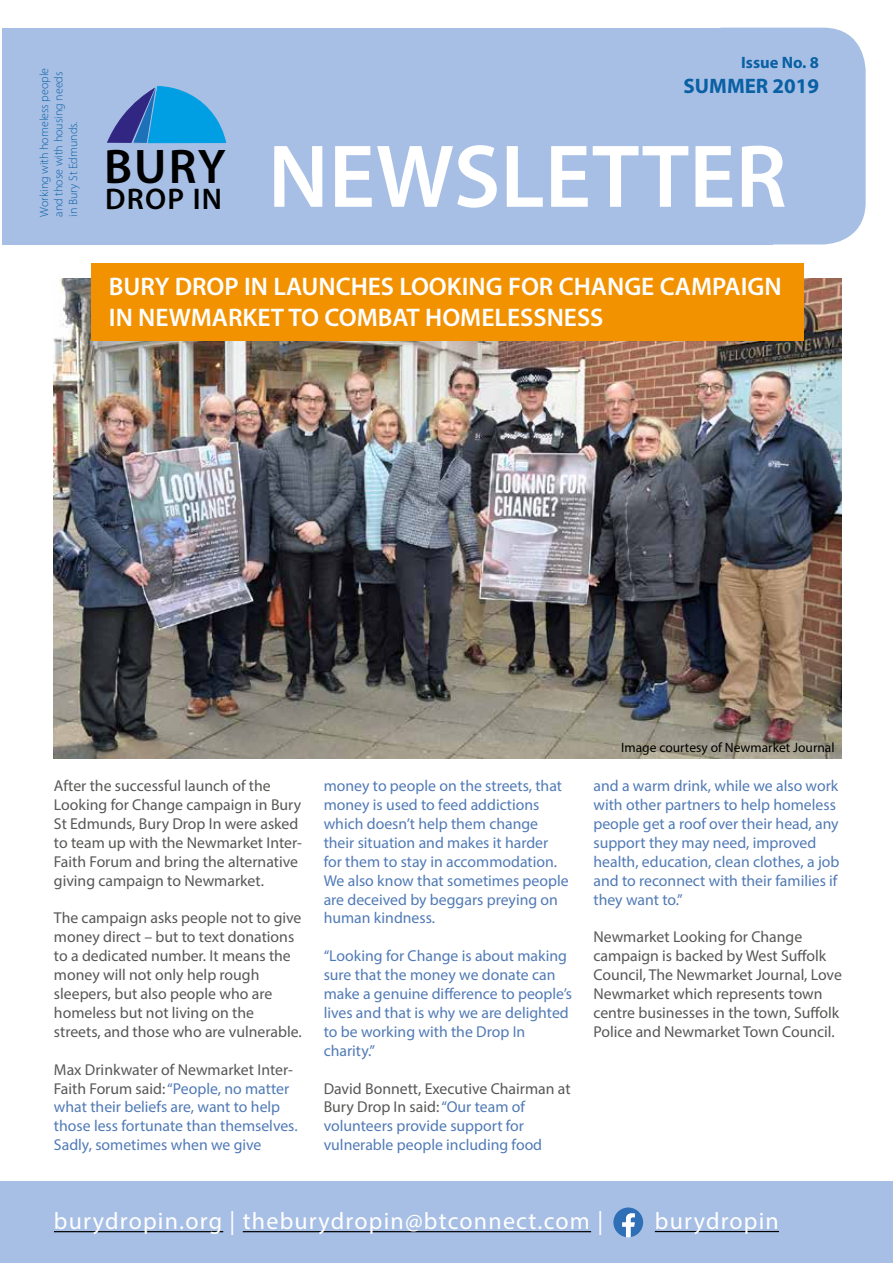
<style>
.page{position:relative;width:893px;height:1263px;background:#fff}
.page>*{position:absolute;margin:0;border:0;box-sizing:border-box;transform-origin:0 0}
.t1{font:600 90px "Myriad Pro";color:#fff}
.t2{font:600 48.9px "Myriad Pro";color:#000}
.t3{font:600 30px "Myriad Pro";letter-spacing:.04em;color:#000}
.t4{font:600 25.5px/30.6px "Myriad Pro";color:#fff}
.t5{font:24px "Myriad Pro";letter-spacing:.05em;color:#fff}
.t6{font:700 21px "Myriad Pro";color:#0960a3}
.t7{font:700 16.5px "Myriad Pro";color:#0960a3}
.t8{font:15.75px/18.9px "Myriad Pro";color:#575756}
.t9{font:15.75px/18.9px "Myriad Pro";color:#507ab6}
.t10{font:15.75px/18.9px "Myriad Pro";color:#507ab5}
.t11{font:13.5px "Myriad Pro";color:#000}
.t12{font:300 12px/14.4px "Myriad Pro";color:#0c60a3}
.s1{color:#575756}
</style>
<div class="page">
<div style="left:0;top:1182px;width:893px;height:81px;background:#a7bfe5"></div>
<svg style="left:613px;top:1207px;width:30px;height:30px"></svg>
<hr style="left:54px;top:1231px;width:169px;height:1px;background:#000">
<hr style="left:243px;top:1231px;width:348px;height:1px;background:#000">
<hr style="left:655px;top:1231px;width:124px;height:1px;background:#000">
<img style="left:53px;top:279px;width:789px;height:480px">
<div style="left:91px;top:263px;width:713px;height:78px;background:#f39200"></div>
<div style="left:2px;top:28px;width:771px;height:216px;background:#a7bfe5"></div>
<div style="left:680px;top:28px;width:186px;height:216px;background:#a7bfe5;border-radius:43px"></div>
<svg style="left:107px;top:86px;width:120px;height:58px"></svg>
<p class="t12" style="left:37px;top:217px;width:151px;rotate:-90deg">Working with homeless people and those with housing needs in Bury St Edmunds.</p>
<h2 class="t2" style="left:104px;top:135px;width:123px">BURY</h2>
<h3 class="t3" style="left:105px;top:180px;width:118px">DROP IN</h3>
<p class="t7" style="left:741px;top:51px;width:79px">Issue No. 8</p>
<h3 class="t6" style="left:684px;top:72px;width:137px">SUMMER 2019</h3>
<h1 class="t1" style="left:268px;top:119px;width:520px">NEWSLETTER</h1>
<h3 class="t4" style="left:109px;top:271px;width:674px">BURY DROP IN LAUNCHES LOOKING FOR CHANGE CAMPAIGN<br>IN NEWMARKET TO COMBAT HOMELESSNESS</h3>
<p class="t11" style="left:621px;top:739px;width:215px">Image courtesy of Newmarket Journal</p>
<p class="t8" style="left:54px;top:776px;width:250px">After the successful launch of the Looking for Change campaign in Bury St Edmunds, Bury Drop In were asked to team up with the Newmarket Inter-Faith Forum and bring the alternative giving campaign to Newmarket.</p>
<p class="t8" style="left:54px;top:908px;width:249px">The campaign asks people not to give money direct – but to text donations to a dedicated number. It means the money will not only help rough sleepers, but also people who are homeless but not living on the streets, and those who are vulnerable.</p>
<p class="t9" style="left:54px;top:1060px;width:245px"><span class="s1">Max Drinkwater of Newmarket Inter-Faith Forum said:</span> “People, no matter what their beliefs are, want to help those less fortunate than themselves.<br>Sadly, sometimes when we give</p>
<p class="t9" style="left:324px;top:776px;width:246px">money to people on the streets, that money is used to feed addictions which doesn’t help them change their situation and makes it harder for them to stay in accommodation.<br>We also know that sometimes people are deceived by beggars preying on human kindness.</p>
<p class="t9" style="left:324px;top:946px;width:250px">“Looking for Change is about making sure that the money we donate can make a genuine difference to people’s lives and that is why we are delighted to be working with the Drop In charity.”</p>
<p class="t10" style="left:324px;top:1078px;width:248px"><span class="s1">David Bonnett, Executive Chairman at Bury Drop In said:</span> “Our team of volunteers provide support for vulnerable people including food</p>
<p class="t10" style="left:593px;top:776px;width:248px">and a warm drink, while we also work with other partners to help homeless people get a roof over their head, any support they may need, improved health, education, clean clothes, a job and to reconnect with their families if they want to.”</p>
<p class="t8" style="left:593px;top:927px;width:250px">Newmarket Looking for Change campaign is backed by West Suffolk Council, The Newmarket Journal, Love Newmarket which represents town centre businesses in the town, Suffolk Police and Newmarket Town Council.</p>
<h3 class="t5" style="left:54px;top:1206px;width:551px">burydropin.org | theburydropin@btconnect.com |</h3>
<h3 class="t5" style="left:655px;top:1206px;width:126px">burydropin</h3>
</div>
